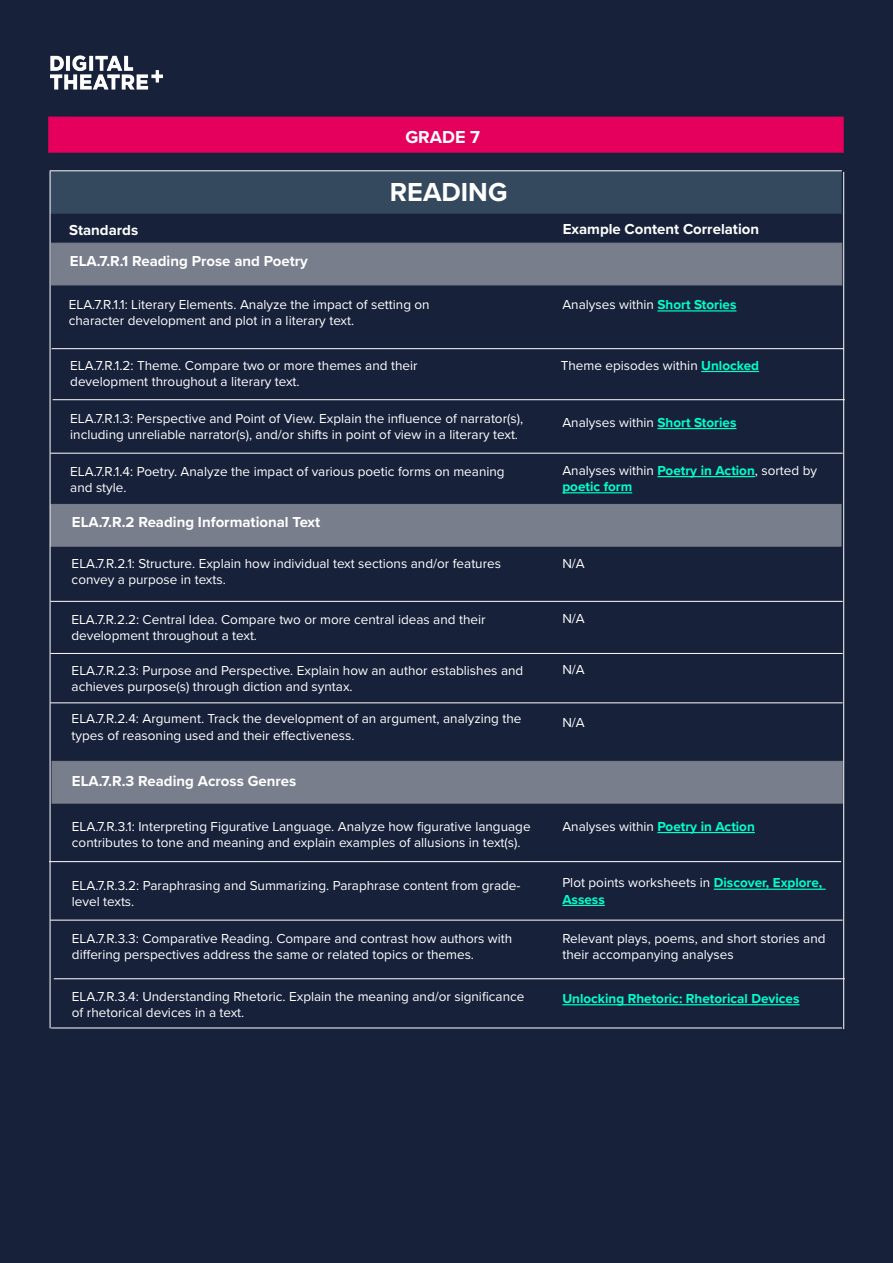
<style>
.page{position:relative;width:893px;height:1263px;background:#17213a}
.page>*{position:absolute;margin:0;border:0;box-sizing:border-box;transform-origin:0 0}
.t1{font:700 27px "Proxima Nova";color:#fff}
.t2{font:700 18px "Proxima Nova";color:#fff}
.t3{font:700 15px "Proxima Nova";color:#fff}
.t4{font:13.5px/16.2px "Proxima Nova";color:#fff}
.t5{font:700 13.5px/16.2px "Proxima Nova";color:#00ffcd}
.s1{font-weight:700;color:#00ffcd}
.s2{font-weight:400;color:#fff}
</style>
<div class="page">
<div style="left:48px;top:117px;width:796px;height:36px;background:#e6005d;border:2px solid #e6005d"></div>
<div style="left:50px;top:171px;width:792px;height:43px;background:#34495e;border:2px solid #34495e"></div>
<div style="left:51px;top:243px;width:791px;height:42px;background:#787e8c"></div>
<hr style="left:50px;top:171px;width:1px;height:857px;background:#fff">
<hr style="left:50px;top:170px;width:792px;height:1px;background:#fff">
<div style="left:50px;top:504px;width:791px;height:42px;background:#787e8c"></div>
<hr style="left:50px;top:601px;width:793px;height:1px;background:#fff">
<hr style="left:52px;top:348px;width:792px;height:1px;background:#fff">
<hr style="left:53px;top:399px;width:792px;height:1px;background:#fff">
<hr style="left:54px;top:978px;width:791px;height:1px;background:#fff">
<hr style="left:701px;top:371px;width:58px;height:1px;background:#00ffcd">
<hr style="left:50px;top:453px;width:793px;height:1px;background:#fff">
<hr style="left:657px;top:476px;width:98px;height:1px;background:#00ffcd">
<hr style="left:562px;top:492px;width:70px;height:1px;background:#00ffcd">
<hr style="left:657px;top:310px;width:79px;height:1px;background:#00ffcd">
<hr style="left:50px;top:653px;width:793px;height:1px;background:#fff">
<hr style="left:50px;top:702px;width:793px;height:1px;background:#fff">
<div style="left:52px;top:761px;width:791px;height:42px;background:#787e8c"></div>
<hr style="left:49px;top:861px;width:792px;height:1px;background:#fff">
<hr style="left:50px;top:920px;width:793px;height:1px;background:#fff">
<hr style="left:657px;top:832px;width:98px;height:1px;background:#00ffcd">
<hr style="left:714px;top:889px;width:112px;height:1px;background:#00ffcd">
<hr style="left:562px;top:905px;width:43px;height:1px;background:#00ffcd">
<hr style="left:562px;top:1004px;width:237px;height:1px;background:#00ffcd">
<hr style="left:51px;top:1027px;width:791px;height:1px;background:#fff">
<hr style="left:843px;top:172px;width:1px;height:857px;background:#fff">
<hr style="left:657px;top:428px;width:79px;height:1px;background:#00ffcd">
<img style="left:50px;top:54px;width:112px;height:36px">
<h2 class="t2" style="left:405px;top:123px;width:76px">GRADE 7</h2>
<h1 class="t1" style="left:390px;top:171px;width:119px">READING</h1>
<p class="t3" style="left:69px;top:219px;width:71px">Standards</p>
<p class="t3" style="left:563px;top:217px;width:198px">Example Content Correlation</p>
<p class="t3" style="left:70px;top:250px;width:240px">ELA.7.R.1 Reading Prose and Poetry</p>
<p class="t4" style="left:69px;top:295px;width:362px">ELA.7.R.1.1: Literary Elements. Analyze the impact of setting on character development and plot in a literary text.</p>
<p class="t4" style="left:562px;top:296px;width:176px">Analyses within <span class="s1">Short Stories</span></p>
<p class="t4" style="left:70px;top:356px;width:349px">ELA.7.R.1.2: Theme. Compare two or more themes and their development throughout a literary text.</p>
<p class="t4" style="left:561px;top:356px;width:200px">Theme episodes within <span class="s1">Unlocked</span></p>
<p class="t4" style="left:70px;top:410px;width:454px">ELA.7.R.1.3: Perspective and Point of View. Explain the influence of narrator(s), including unreliable narrator(s), and/or shifts in point of view in a literary text.</p>
<p class="t4" style="left:70px;top:462px;width:436px">ELA.7.R.1.4: Poetry. Analyze the impact of various poetic forms on meaning and style.</p>
<p class="t3" style="left:72px;top:511px;width:250px">ELA.7.R.2 Reading Informational Text</p>
<p class="t4" style="left:72px;top:555px;width:431px">ELA.7.R.2.1: Structure. Explain how individual text sections and/or features convey a purpose in texts.</p>
<p class="t4" style="left:562px;top:555px;width:24px">N/A</p>
<p class="t4" style="left:562px;top:413px;width:176px">Analyses within <span class="s1">Short Stories</span></p>
<p class="t5" style="left:562px;top:462px;width:256px"><span class="s2">Analyses within</span> Poetry in Action<span class="s2">, sorted by </span>poetic form</p>
<p class="t4" style="left:71px;top:610px;width:416px">ELA.7.R.2.2: Central Idea. Compare two or more central ideas and their development throughout a text.</p>
<p class="t4" style="left:562px;top:610px;width:24px">N/A</p>
<p class="t4" style="left:72px;top:662px;width:453px">ELA.7.R.2.3: Purpose and Perspective. Explain how an author establishes and achieves purpose(s) through diction and syntax.</p>
<p class="t4" style="left:562px;top:661px;width:24px">N/A</p>
<p class="t4" style="left:72px;top:710px;width:451px">ELA.7.R.2.4: Argument. Track the development of an argument, analyzing the types of reasoning used and their effectiveness.</p>
<p class="t3" style="left:72px;top:769px;width:226px">ELA.7.R.3 Reading Across Genres</p>
<p class="t4" style="left:72px;top:817px;width:460px">ELA.7.R.3.1: Interpreting Figurative Language. Analyze how figurative language contributes to tone and meaning and explain examples of allusions in text(s).</p>
<p class="t4" style="left:72px;top:876px;width:450px">ELA.7.R.3.2: Paraphrasing and Summarizing. Paraphrase content from grade&shy;level texts.</p>
<p class="t4" style="left:72px;top:929px;width:442px">ELA.7.R.3.3: Comparative Reading. Compare and contrast how authors with differing perspectives address the same or related topics or themes.</p>
<p class="t4" style="left:72px;top:987px;width:454px">ELA.7.R.3.4: Understanding Rhetoric. Explain the meaning and/or significance of rhetorical devices in a text.</p>
<p class="t4" style="left:562px;top:714px;width:24px">N/A</p>
<p class="t4" style="left:562px;top:817px;width:194px">Analyses within <span class="s1">Poetry in Action</span></p>
<p class="t5" style="left:562px;top:874px;width:261px"><span class="s2">Plot points worksheets in</span> Discover, Explore,<br>Assess</p>
<p class="t4" style="left:562px;top:929px;width:265px">Relevant plays, poems, and short stories and their accompanying analyses</p>
<p class="t5" style="left:562px;top:990px;width:239px">Unlocking Rhetoric: Rhetorical Devices</p>
</div>
